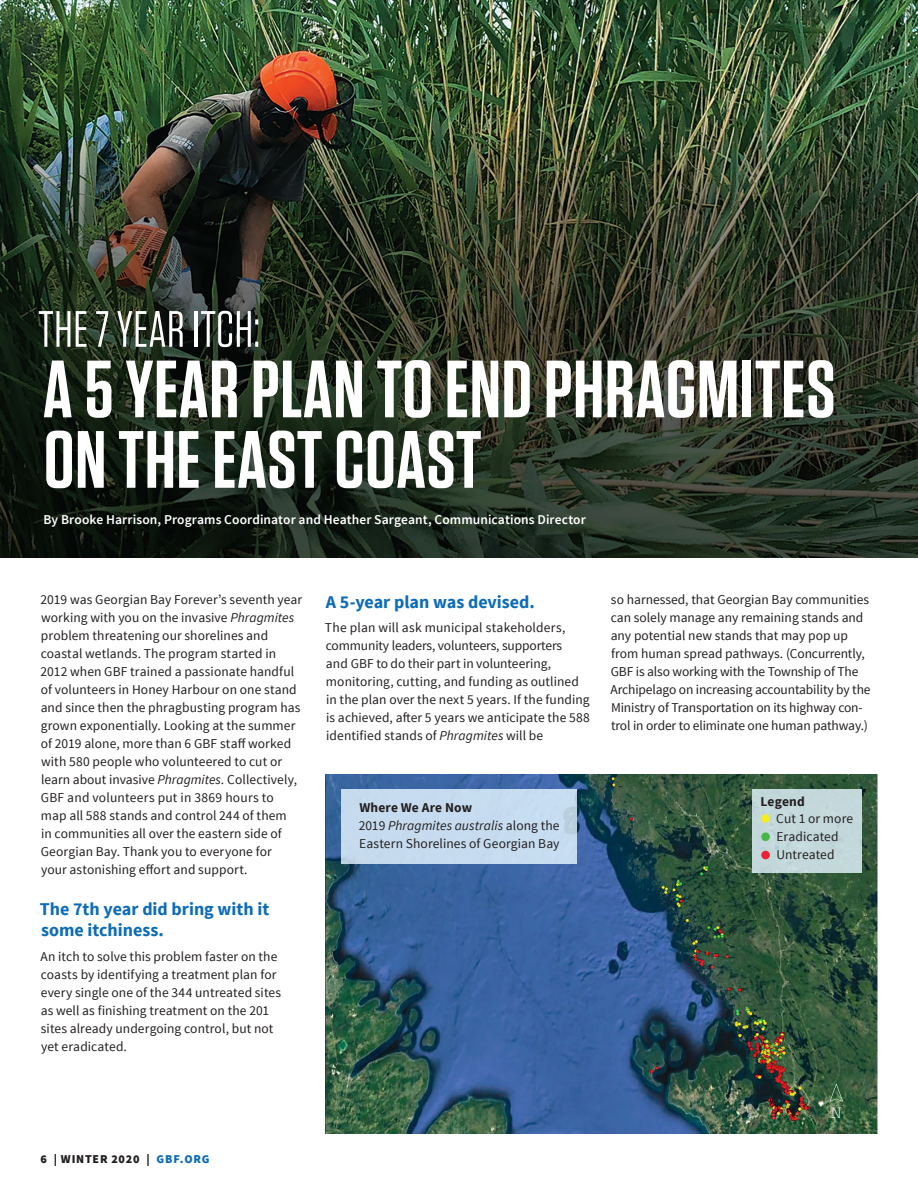
<style>
.page{position:relative;width:918px;height:1188px;background:#fff}
.page>*{position:absolute;margin:0;border:0;box-sizing:border-box;transform-origin:0 0}
.t1{font:600 81px/70.5px "Tungsten";letter-spacing:.01em;color:#fff}
.t2{font:51px "Tungsten";letter-spacing:.01em;color:#fff}
.t3{font:700 18px/21px "Source Sans Pro";color:#0d6cb6}
.t4{font:300 15px "Vitesse";color:#fff}
.t5{font:13.5px/18px "Source Sans Pro";letter-spacing:.005em;color:#231f20}
.t6{font:600 13.5px "Source Sans Pro";letter-spacing:.01em;color:#fff}
.t7{font:700 13.5px "Source Sans Pro";letter-spacing:.01em;color:#231f20}
.t8{font:900 12px "Source Sans Pro";letter-spacing:.065em;color:#231f20}
.s1{font-style:italic}
.s2{color:#0d6cb6}
.s3{font-weight:700}
</style>
<div class="page">
<img style="left:0;top:0;width:918px;height:558px">
<img style="left:326px;top:774px;width:552px;height:360px">
<div style="left:341px;top:789px;width:236px;height:75px;background:#c6dbef"></div>
<div style="left:752px;top:790px;width:110px;height:83px;background:#c3d8db"></div>
<div style="left:761px;top:814px;width:9px;height:9px;background:#f5ed20;border-radius:50%"></div>
<div style="left:761px;top:832px;width:9px;height:9px;background:#48b749;border-radius:50%"></div>
<div style="left:761px;top:851px;width:9px;height:8px;background:#eb2233;border-radius:50%"></div>
<svg style="left:830px;top:1084px;width:13px;height:18px"></svg>
<h2 class="t2" style="left:38px;top:303px;width:223px">THE 7 YEAR ITCH:</h2>
<h1 class="t1" style="left:43px;top:356px;width:794px">A 5 YEAR PLAN TO END PHRAGMITES<br>ON THE EAST COAST</h1>
<p class="t6" style="left:43px;top:511px;width:544px">By Brooke Harrison, Programs Coordinator and Heather Sargeant, Communications Director</p>
<p class="t5" style="left:41px;top:591px;width:263px">2019 was Georgian Bay Forever’s seventh year working with you on the invasive <span class="s1">Phragmites </span>problem threatening our shorelines and coastal wetlands. The program started in 2012 when GBF trained a passionate handful of volunteers in Honey Harbour on one stand and since then the phragbusting program has grown exponentially. Looking at the summer of 2019 alone, more than 6 GBF staff worked with 580 people who volunteered to cut or learn about invasive <span class="s1">Phragmites</span>. Collectively, GBF and volunteers put in 3869 hours to map all 588 stands and control 244 of them<br>in communities all over the eastern side of Georgian Bay. Thank you to everyone for<br>your astonishing effort and support.</p>
<h3 class="t3" style="left:40px;top:900px;width:231px">The 7th year did bring with it some itchiness.</h3>
<p class="t5" style="left:41px;top:948px;width:242px">An itch to solve this problem faster on the coasts by identifying a treatment plan for every single one of the 344 untreated sites as well as finishing treatment on the 201 sites already undergoing control, but not yet eradicated.</p>
<p class="t8" style="left:40px;top:1151px;width:171px">6 | WINTER 2020 | <span class="s2">GBF.ORG</span></p>
<h3 class="t3" style="left:326px;top:592px;width:211px">A 5-year plan was devised.</h3>
<p class="t5" style="left:325px;top:619px;width:266px">The plan will ask municipal stakeholders, community leaders, volunteers, supporters<br>and GBF to do their part in volunteering, monitoring, cutting, and funding as outlined in the plan over the next 5 years. If the funding is achieved, after 5 years we anticipate the 588 identified stands of <span class="s1">Phragmites</span> will be</p>
<p class="t5" style="left:611px;top:591px;width:262px">so harnessed, that Georgian Bay communities can solely manage any remaining stands and any potential new stands that may pop up from human spread pathways. (Concurrently, GBF is also working with the Township of The Archipelago on increasing accountability by the Ministry of Transportation on its highway con&shy;trol in order to eliminate one human pathway.)</p>
<p class="t5" style="left:359px;top:798px;width:202px"><span class="s3">Where We Are Now<br></span>2019 <span class="s1">Phragmites australis</span> along the<br>Eastern Shorelines of Georgian Bay</p>
<p class="t7" style="left:761px;top:793px;width:46px">Legend</p>
<p class="t5" style="left:776px;top:810px;width:78px">Cut 1 or more<br>Eradicated<br>Untreated</p>
<p class="t4" style="left:831px;top:1102px;width:13px">N</p>
</div>
